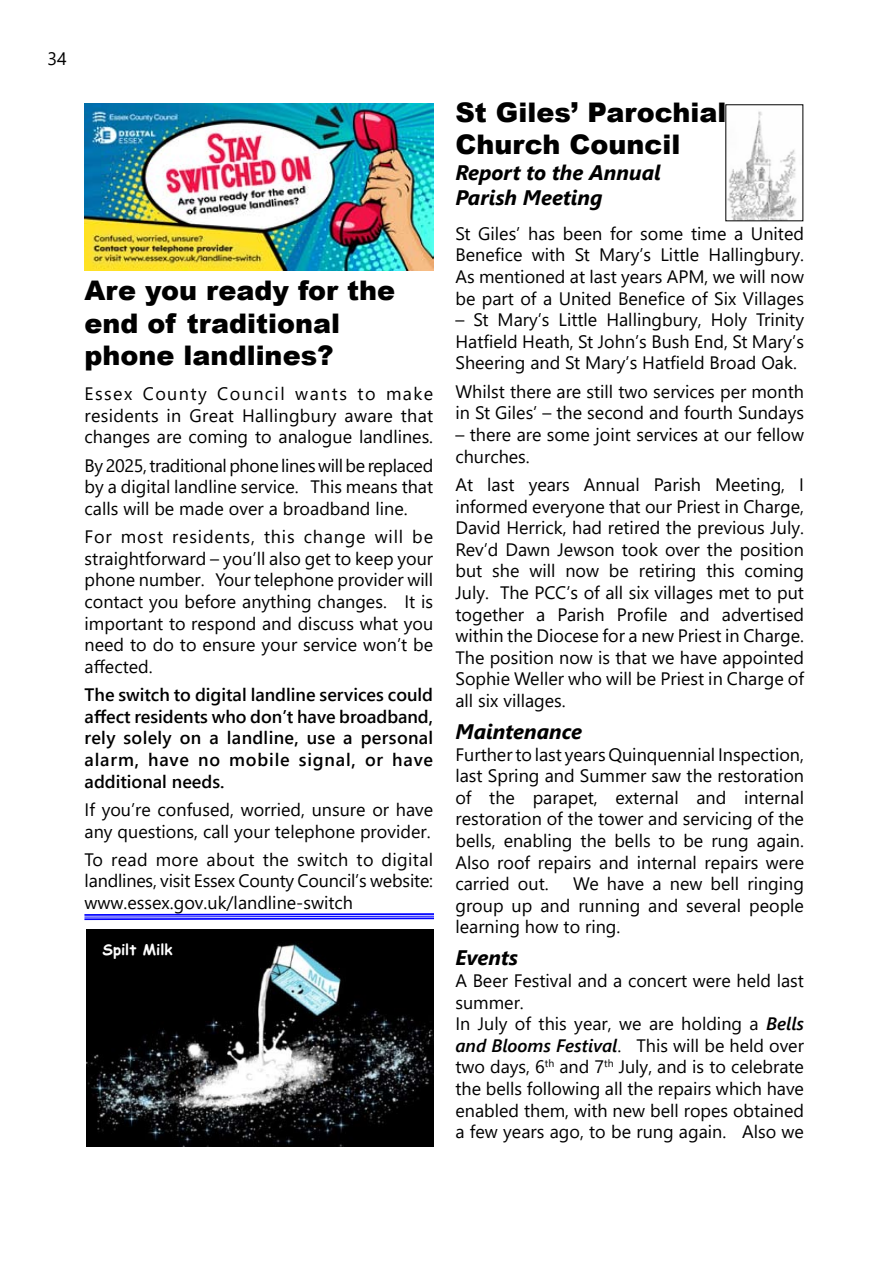
<style>
.page{position:relative;width:893px;height:1263px;background:#fff}
.page>*{position:absolute;margin:0;border:0;box-sizing:border-box;transform-origin:0 0}
.t1{font:900 27px/32.4px "Arial";color:#000}
.t2{font:italic 700 21px/25.2px "Segoe UI";color:#000}
.t3{font:18px/21.6px "Segoe UI";color:#000;text-align:justify}
.t4{font:600 18px/21.6px "Segoe UI";letter-spacing:.04em;color:#000;text-align:justify}
.t5{font:700 15px "Comic Sans MS";color:#fdfdfd}
.s1{font-weight:600;font-style:italic}
</style>
<div class="page">
<img style="left:727px;top:111px;width:70px;height:108px">
<img style="left:85px;top:104px;width:349px;height:166px">
<img style="left:86px;top:930px;width:348px;height:217px">
<svg style="left:84px;top:913px;width:350px;height:8px"></svg>
<p class="t3" style="left:48px;top:46px;width:21px">34</p>
<h1 class="t1" style="left:85px;top:273px;width:312px">Are you ready for the end of traditional phone landlines?</h1>
<p class="t3" style="left:85px;top:381px;width:350px">Essex County Council wants to make residents in Great Hallingbury aware that changes are coming to analogue landlines.</p>
<p class="t3" style="left:85px;top:453px;width:350px">By 2025, traditional phone lines will be replaced by a digital landline service. This means that calls will be made over a broadband line.</p>
<p class="t3" style="left:85px;top:524px;width:350px">For most residents, this change will be straightforward – you’ll also get to keep your phone number. Your telephone provider will contact you before anything changes. It is important to respond and discuss what you need to do to ensure your service won’t be affected.</p>
<p class="t4" style="left:85px;top:682px;width:350px">The switch to digital landline services could affect residents who don’t have broadband, rely solely on a landline, use a personal alarm, have no mobile signal, or have additional needs.</p>
<p class="t3" style="left:85px;top:797px;width:350px">If you’re confused, worried, unsure or have any questions, call your telephone provider.</p>
<p class="t3" style="left:85px;top:847px;width:350px">To read more about the switch to digital landlines, visit Essex County Council’s website: www.essex.gov.uk/landline-switch</p>
<p class="t5" style="left:103px;top:939px;width:71px">Spilt Milk</p>
<h1 class="t1" style="left:455px;top:95px;width:272px">St Giles’ Parochial<br>Church Council</h1>
<p class="t2" style="left:455px;top:156px;width:207px">Report to the Annual<br>Parish Meeting</p>
<p class="t3" style="left:455px;top:221px;width:350px">St Giles’ has been for some time a United Benefice with St Mary’s Little Hallingbury.<br>As mentioned at last years APM, we will now be part of a United Benefice of Six Villages</p>
<p class="t3" style="left:455px;top:307px;width:350px">– St Mary’s Little Hallingbury, Holy Trinity Hatfield Heath, St John’s Bush End, St Mary’s Sheering and St Mary’s Hatfield Broad Oak.</p>
<p class="t3" style="left:455px;top:379px;width:350px">Whilst there are still two services per month in St Giles’ – the second and fourth Sundays</p>
<p class="t3" style="left:455px;top:422px;width:350px">– there are some joint services at our fellow churches.</p>
<p class="t3" style="left:455px;top:472px;width:350px">At last years Annual Parish Meeting, I informed everyone that our Priest in Charge, David Herrick, had retired the previous July.<br>Rev’d Dawn Jewson took over the position but she will now be retiring this coming July. The PCC’s of all six villages met to put together a Parish Profile and advertised within the Diocese for a new Priest in Charge.<br>The position now is that we have appointed Sophie Weller who will be Priest in Charge of all six villages.</p>
<p class="t2" style="left:455px;top:716px;width:128px">Maintenance</p>
<p class="t3" style="left:455px;top:742px;width:350px">Further to last years Quinquennial Inspection, last Spring and Summer saw the restoration of the parapet, external and internal restoration of the tower and servicing of the bells, enabling the bells to be rung again.<br>Also roof repairs and internal repairs were carried out.</p>
<p class="t3" style="left:455px;top:871px;width:350px;text-indent:118px">We have a new bell ringing group up and running and several people learning how to ring.</p>
<p class="t2" style="left:455px;top:942px;width:64px">Events</p>
<p class="t3" style="left:455px;top:968px;width:350px;text-align:left">A Beer Festival and a concert were held last summer.<br>In July of this year, we are holding a <span class="s1">Bells and Blooms Festival</span>. This will be held over two days, 6<sup>th</sup> and 7<sup>th</sup> July, and is to celebrate the bells following all the repairs which have enabled them, with new bell ropes obtained a few years ago, to be rung again. Also we</p>
</div>
